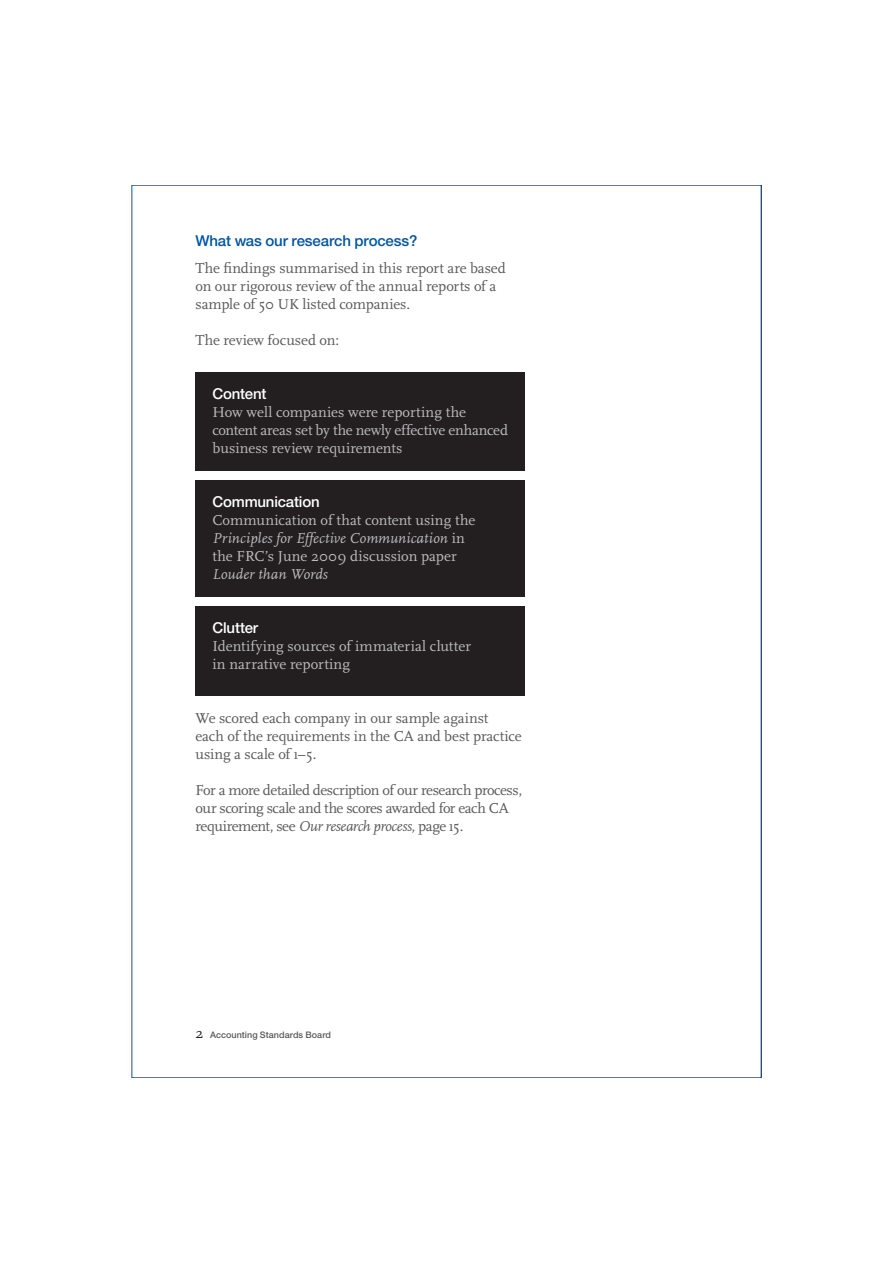
<style>
.page{position:relative;width:893px;height:1263px;background:#fff}
.page>*{position:absolute;margin:0;border:0;box-sizing:border-box;transform-origin:0 0}
.t1{font:15px/18px "Scala";letter-spacing:-.015em;color:#57585a}
.t2{font:15px/18px "Scala";color:#bcbdc0}
.t3{font:500 15px "Helvetica Neue";letter-spacing:-.015em;color:#fff}
.t4{font:500 15px "Helvetica Neue";letter-spacing:-.01em;color:#0155a5}
.t5{font:italic 15px "Scala";letter-spacing:.005em;color:#bcbdc0}
.t6{font:500 9px "Helvetica Neue";letter-spacing:.005em;color:#57585a}
.s1{font-style:italic}
.s2{font-family:"Scala";font-weight:400;font-size:15px;color:#231f20}
</style>
<div class="page">
<div style="left:195px;top:372px;width:329px;height:99px;background:#231f20"></div>
<div style="left:195px;top:480px;width:329px;height:117px;background:#231f20"></div>
<div style="left:195px;top:606px;width:329px;height:90px;background:#231f20"></div>
<svg style="left:761px;top:185px;width:1px;height:893px"></svg>
<p class="t4" style="left:195px;top:235px;width:223px">What was our research process?</p>
<p class="t1" style="left:195px;top:262px;width:312px">The findings summarised in this report are based on our rigorous review of the annual reports of a sample of 50 UK listed companies.</p>
<p class="t1" style="left:195px;top:334px;width:145px">The review focused on:</p>
<p class="t3" style="left:212px;top:388px;width:55px">Content</p>
<p class="t2" style="left:212px;top:406px;width:297px">How well companies were reporting the content areas set by the newly effective enhanced business review requirements</p>
<p class="t3" style="left:212px;top:496px;width:109px">Communication</p>
<p class="t2" style="left:212px;top:514px;width:264px">Communication of that content using the<br><span class="s1">Principles for Effective Communication</span> in the FRC’s June 2009 discussion paper</p>
<p class="t5" style="left:212px;top:568px;width:117px">Louder than Words</p>
<p class="t3" style="left:212px;top:622px;width:47px">Clutter</p>
<p class="t2" style="left:212px;top:640px;width:260px">Identifying sources of immaterial clutter in narrative reporting</p>
<p class="t1" style="left:195px;top:712px;width:327px">We scored each company in our sample against<br>each of the requirements in the CA and best practice using a scale of ı–5.</p>
<p class="t1" style="left:195px;top:784px;width:328px">For a more detailed description of our research process, our scoring scale and the scores awarded for each CA requirement, see <span class="s1">Our research process</span>, page ı5.</p>
<p class="t6" style="left:195px;top:1031px;width:137px"><span class="s2">2</span> Accounting Standards Board</p>
</div>
